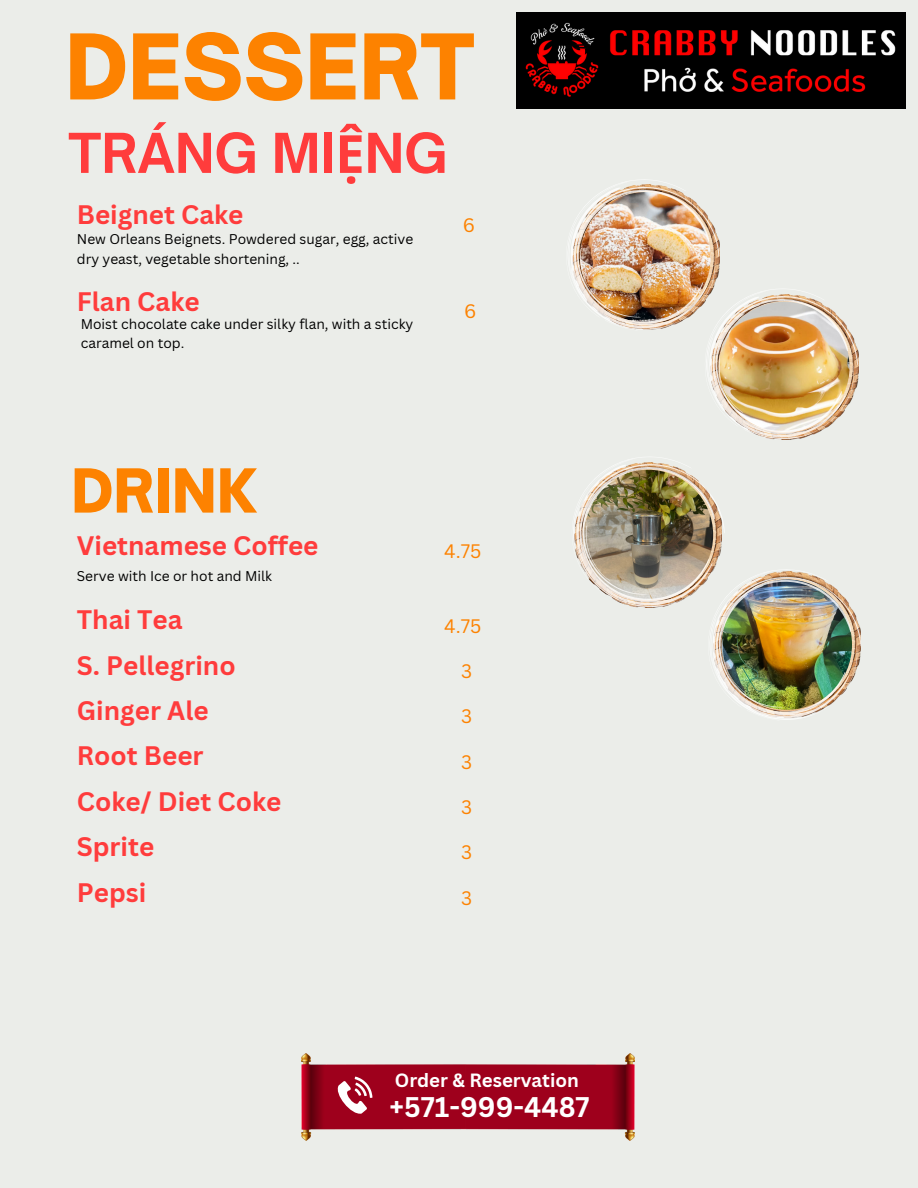
<style>
.page{position:relative;width:918px;height:1188px;background:#ebede9}
.page>*{position:absolute;margin:0;border:0;box-sizing:border-box;transform-origin:0 0}
.t1{font:900 86.55px "Open Sauce One";color:#fd8200}
.t2{font:900 58.05px "Open Sauce One";color:#fd8200}
.t3{font:700 52.5px "Open Sauce One";color:#ff3c3c}
.t4{font:700 27.75px "Canva Sans";color:#fff}
.t5{font:700 26.1px "Canva Sans";color:#ff3c3c}
.t6{font:19.05px "Canva Sans";color:#fd8200}
.t7{font:700 18.75px "Canva Sans";color:#fff}
.t8{font:13.8px/19px "Canva Sans";color:#000}
.s1{font-family:"Noto Sans"}
</style>
<div class="page">
<img style="left:568px;top:179px;width:290px;height:261px">
<img style="left:302px;top:1054px;width:333px;height:86px">
<svg style="left:334px;top:1077px;width:38px;height:39px"></svg>
<img style="left:573px;top:459px;width:288px;height:261px">
<div style="left:516px;top:13px;width:390px;height:96px;background:#000"></div>
<img style="left:525px;top:22px;width:371px;height:75px">
<p class="t1" style="left:65px;top:13px;width:411px">DESSERT</p>
<p class="t3" style="left:68px;top:120px;width:381px">TRÁNG MI<span class="s1">Ệ</span>NG</p>
<p class="t5" style="left:77px;top:196px;width:168px">Beignet Cake</p>
<h2 class="t6" style="left:463px;top:212px;width:14px">6</h2>
<p class="t8" style="left:77px;top:230px;width:338px">New Orleans Beignets. Powdered sugar, egg, active dry yeast, vegetable shortening, ..</p>
<p class="t5" style="left:77px;top:284px;width:124px">Flan Cake</p>
<h5 class="t8" style="left:81px;top:314px;width:334px">Moist chocolate cake under silky flan, with a sticky caramel on top.</h5>
<h3 class="t2" style="left:71px;top:455px;width:187px">DRINK</h3>
<h3 class="t6" style="left:464px;top:298px;width:14px">6</h3>
<p class="t5" style="left:77px;top:527px;width:243px">Vietnamese Coffee</p>
<h3 class="t8" style="left:77px;top:566px;width:197px">Serve with Ice or hot and Milk</h3>
<h5 class="t5" style="left:77px;top:601px;width:107px">Thai Tea</h5>
<h3 class="t6" style="left:444px;top:612px;width:39px">4.75</h3>
<p class="t5" style="left:77px;top:647px;width:160px">S. Pellegrino</p>
<h3 class="t6" style="left:461px;top:658px;width:13px">3</h3>
<p class="t5" style="left:77px;top:692px;width:133px">Ginger Ale</p>
<p class="t6" style="left:461px;top:703px;width:13px">3</p>
<p class="t5" style="left:77px;top:738px;width:128px">Root Beer</p>
<p class="t6" style="left:461px;top:748px;width:13px">3</p>
<p class="t5" style="left:77px;top:783px;width:206px">Coke/ Diet Coke</p>
<p class="t6" style="left:461px;top:794px;width:13px">3</p>
<p class="t5" style="left:77px;top:828px;width:79px">Sprite</p>
<h3 class="t6" style="left:461px;top:839px;width:13px">3</h3>
<p class="t5" style="left:77px;top:874px;width:71px">Pepsi</p>
<h3 class="t6" style="left:461px;top:885px;width:13px">3</h3>
<p class="t6" style="left:444px;top:538px;width:39px">4.75</p>
<p class="t7" style="left:395px;top:1067px;width:186px">Order &amp; Reservation</p>
<p class="t4" style="left:390px;top:1088px;width:202px">+571-999-4487</p>
</div>
